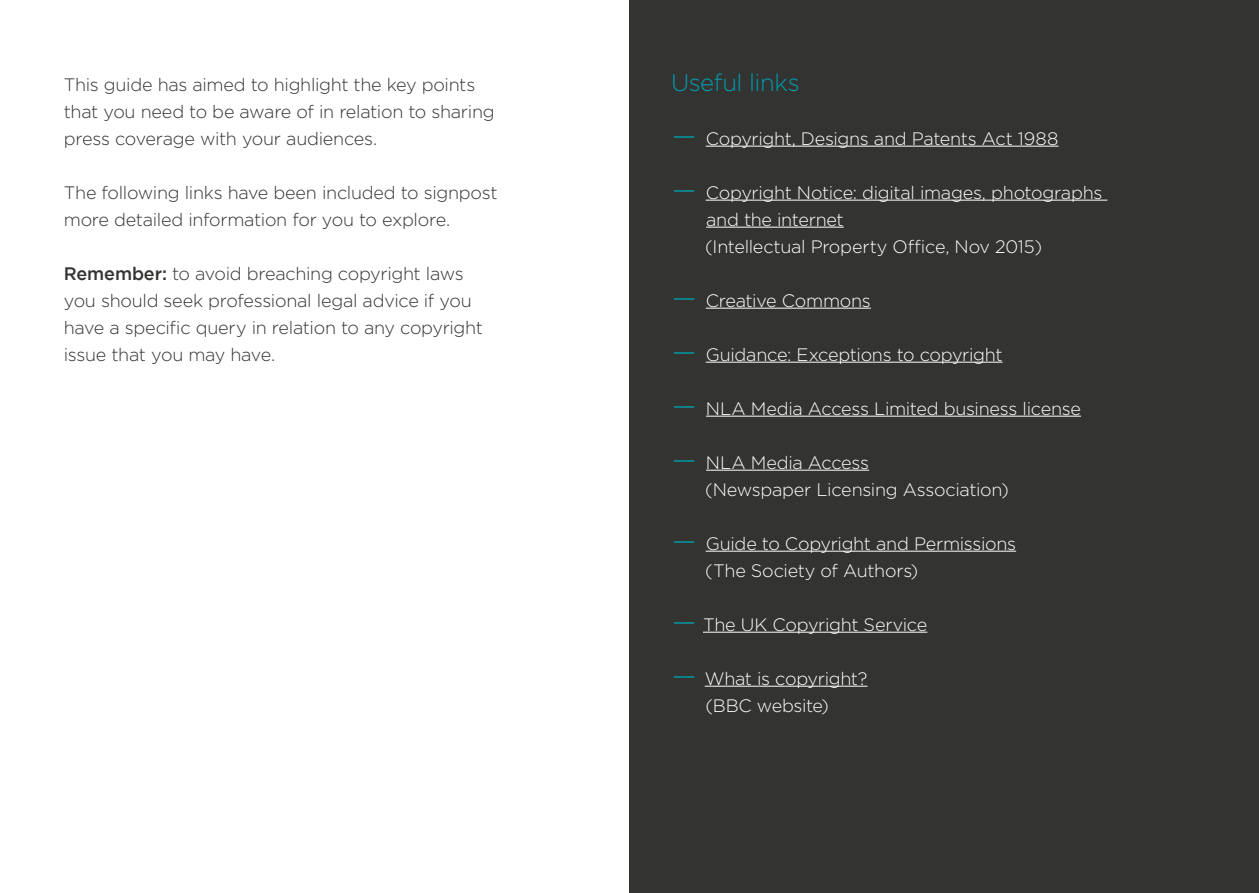
<style>
.page{position:relative;width:1259px;height:893px;background:#fff}
.page>*{position:absolute;margin:0;border:0;box-sizing:border-box;transform-origin:0 0}
.t1{font:300 27px/54px "Gotham";color:#009bac}
.t2{font:300 24px "Gotham";letter-spacing:-.02em;color:#009bac}
.t3{font:300 18px/27px "Gotham";letter-spacing:-.02em;color:#fff}
.t4{font:300 18px/27px "Gotham";letter-spacing:-.015em;color:#333332}
.s1{font-weight:500}
</style>
<div class="page">
<div style="left:629px;top:0;width:630px;height:893px;background:#333332"></div>
<hr style="left:705px;top:146px;width:353px;height:1px;background:#fff">
<hr style="left:705px;top:200px;width:402px;height:1px;background:#fff">
<hr style="left:706px;top:227px;width:138px;height:1px;background:#fff">
<hr style="left:705px;top:308px;width:166px;height:1px;background:#fff">
<hr style="left:705px;top:362px;width:297px;height:1px;background:#fff">
<hr style="left:706px;top:416px;width:375px;height:1px;background:#fff">
<hr style="left:706px;top:470px;width:163px;height:1px;background:#fff">
<hr style="left:705px;top:551px;width:311px;height:1px;background:#fff">
<hr style="left:703px;top:632px;width:224px;height:1px;background:#fff">
<hr style="left:705px;top:686px;width:162px;height:1px;background:#fff">
<p class="t4" style="left:64px;top:70px;width:432px">This guide has aimed to highlight the key points that you need to be aware of in relation to sharing press coverage with your audiences.</p>
<p class="t4" style="left:64px;top:178px;width:435px">The following links have been included to signpost more detailed information for you to explore.</p>
<p class="t4" style="left:64px;top:259px;width:421px"><span class="s1">Remember:</span> to avoid breaching copyright laws you should seek professional legal advice if you have a specific query in relation to any copyright issue that you may have.</p>
<h2 class="t2" style="left:671px;top:67px;width:130px">Useful links</h2>
<h1 class="t1" style="left:672px;top:108px;width:26px">— —</h1>
<h1 class="t1" style="left:672px;top:270px;width:26px;text-align:justify">— — — —</h1>
<h1 class="t1" style="left:672px;top:513px;width:26px">—</h1>
<h1 class="t1" style="left:672px;top:594px;width:26px">— —</h1>
<p class="t3" style="left:705px;top:124px;width:354px">Copyright, Designs and Patents Act 1988</p>
<p class="t3" style="left:705px;top:178px;width:398px">Copyright Notice: digital images, photographs and the internet<br>(Intellectual Property Office, Nov 2015)</p>
<p class="t3" style="left:705px;top:286px;width:167px">Creative Commons</p>
<p class="t3" style="left:705px;top:340px;width:298px">Guidance: Exceptions to copyright</p>
<p class="t3" style="left:706px;top:394px;width:376px">NLA Media Access Limited business license</p>
<p class="t3" style="left:705px;top:448px;width:305px">NLA Media Access<br>(Newspaper Licensing Association)</p>
<p class="t3" style="left:705px;top:529px;width:312px">Guide to Copyright and Permissions (The Society of Authors)</p>
<p class="t3" style="left:703px;top:610px;width:226px">The UK Copyright Service</p>
<p class="t3" style="left:705px;top:664px;width:164px">What is copyright? (BBC website)</p>
</div>
